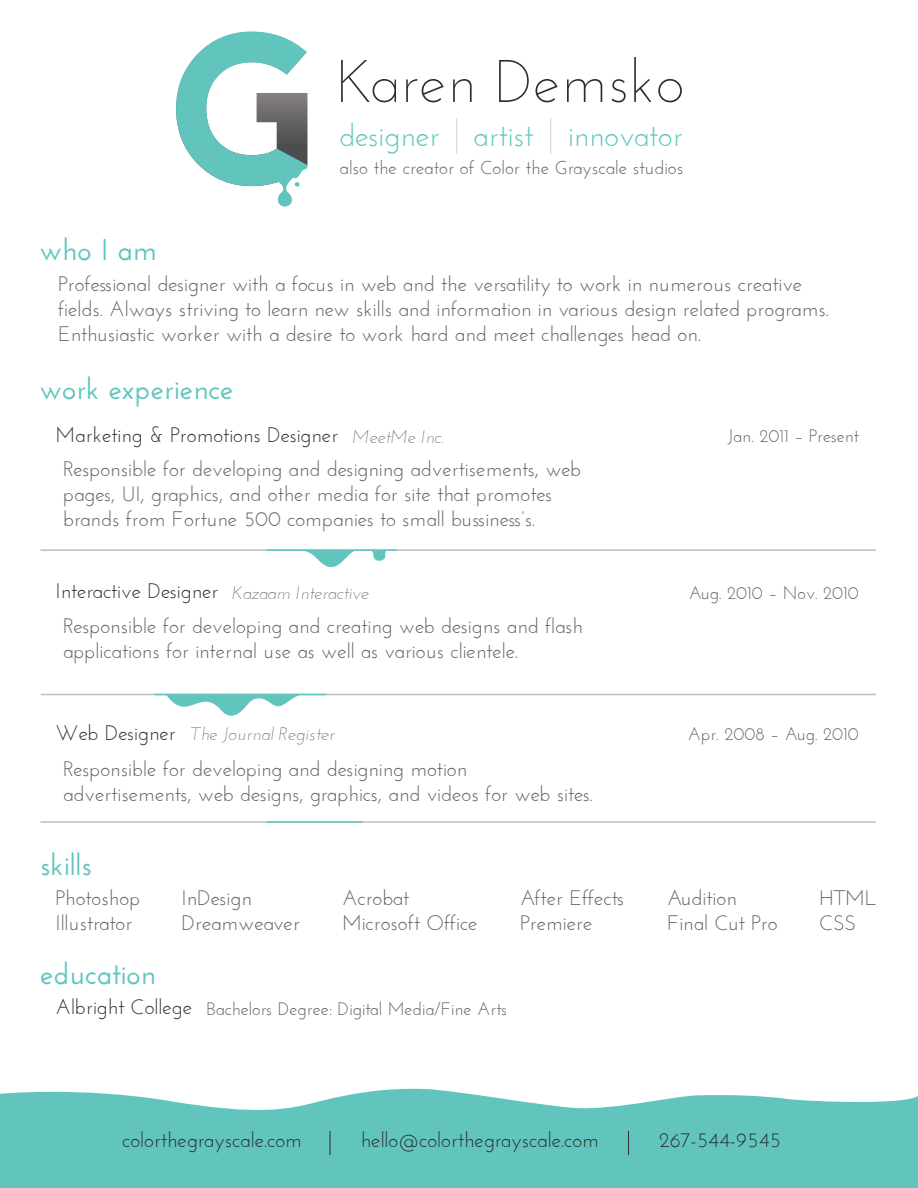
<style>
.page{position:relative;width:918px;height:1188px;background:#fff}
.page>*{position:absolute;margin:0;border:0;box-sizing:border-box;transform-origin:0 0}
.t1{font:300 60px "Josefin Sans";color:#2c2d2d}
.t2{font:30.9px "Josefin Sans";color:#61c5be}
.t3{font:600 30px "Josefin Sans";color:#61c5be}
.t4{font:21px/25.2px "Josefin Sans";color:#606161}
.t5{font:21px "Josefin Sans";color:#2c2e2c}
.t6{font:18.9px "Josefin Sans";color:#606161}
.t7{font:18px "Josefin Sans";color:#606161}
.t8{font:italic 300 18px "Josefin Sans";color:#606161}
.s1{font-weight:300;font-style:italic;font-size:18px;color:#606161}
.s2{font-weight:400;font-style:normal;font-size:21px;color:#2c2e2c}
</style>
<div class="page">
<hr style="left:40px;top:549px;width:836px;height:2px;background:#bfbebe">
<hr style="left:41px;top:694px;width:835px;height:1px;background:#bfbebe">
<hr style="left:41px;top:821px;width:835px;height:2px;background:#bfbebe">
<hr style="left:154px;top:694px;width:172px;height:1px;background:#61c5be">
<hr style="left:267px;top:549px;width:130px;height:2px;background:#61c5be">
<hr style="left:267px;top:821px;width:95px;height:2px;background:#61c5be">
<svg style="left:295px;top:549px;width:62px;height:19px"></svg>
<svg style="left:368px;top:549px;width:24px;height:12px"></svg>
<svg style="left:166px;top:693px;width:138px;height:23px"></svg>
<svg style="left:0;top:1088px;width:918px;height:100px;background:#72cbc5"></svg>
<svg style="left:330px;top:1131px;width:1px;height:24px"></svg>
<svg style="left:628px;top:1131px;width:1px;height:24px"></svg>
<hr style="left:456px;top:118px;width:1px;height:36px;background:#cccfd0">
<hr style="left:550px;top:118px;width:1px;height:36px;background:#cccfd0">
<svg style="left:176px;top:32px;width:132px;height:175px"></svg>
<h1 class="t1" style="left:337px;top:44px;width:349px">Karen Demsko</h1>
<h3 class="t3" style="left:39px;top:231px;width:119px">who I am</h3>
<h2 class="t2" style="left:339px;top:116px;width:345px">designer artist innovator</h2>
<p class="t6" style="left:340px;top:155px;width:345px">also the creator of Color the Grayscale studios</p>
<p class="t4" style="left:58px;top:271px;width:772px">Professional designer with a focus in web and the versatility to work in numerous creative fields. Always striving to learn new skills and information in various design related programs.<br>Enthusiastic worker with a desire to work hard and meet challenges head on.</p>
<h3 class="t3" style="left:39px;top:371px;width:196px">work experience</h3>
<p class="t5" style="left:56px;top:422px;width:390px">Marketing &amp; Promotions Designer <span class="s1">MeetMe Inc.</span></p>
<p class="t7" style="left:728px;top:425px;width:133px">Jan. 2011 – Present</p>
<p class="t4" style="left:63px;top:455px;width:520px">Responsible for developing and designing advertisements, web pages, UI, graphics, and other media for site that promotes brands from Fortune 500 companies to small bussiness’s.</p>
<p class="t5" style="left:56px;top:578px;width:315px">Interactive Designer <span class="s1">Kazaam Interactive</span></p>
<p class="t7" style="left:689px;top:581px;width:172px">Aug. 2010 – Nov. 2010</p>
<p class="t4" style="left:63px;top:613px;width:521px">Responsible for developing and creating web designs and flash applications for internal use as well as various clientele.</p>
<p class="t8" style="left:56px;top:723px;width:281px"><span class="s2">Web Designer</span> The Journal Register</p>
<p class="t7" style="left:688px;top:722px;width:173px">Apr. 2008 – Aug. 2010</p>
<p class="t4" style="left:63px;top:755px;width:531px">Responsible for developing and designing motion advertisements, web designs, graphics, and videos for web sites.</p>
<h3 class="t3" style="left:40px;top:846px;width:53px">skills</h3>
<p class="t4" style="left:56px;top:884px;width:86px">Photoshop<br>Illustrator</p>
<p class="t4" style="left:520px;top:884px;width:106px">After Effects<br>Premiere</p>
<p class="t4" style="left:182px;top:884px;width:120px">InDesign<br>Dreamweaver</p>
<p class="t4" style="left:342px;top:884px;width:137px">Acrobat<br>Microsoft Office</p>
<h3 class="t3" style="left:40px;top:956px;width:117px">education</h3>
<p class="t5" style="left:56px;top:994px;width:138px">Albright College</p>
<p class="t7" style="left:207px;top:997px;width:302px">Bachelors Degree: Digital Media/Fine Arts</p>
<p class="t4" style="left:667px;top:884px;width:112px">Audition<br>Final Cut Pro</p>
<p class="t4" style="left:819px;top:884px;width:60px">HTML<br>CSS</p>
<p class="t5" style="left:122px;top:1127px;width:181px">colorthegrayscale.com</p>
<p class="t5" style="left:361px;top:1127px;width:240px">hello@colorthegrayscale.com</p>
<p class="t5" style="left:659px;top:1127px;width:123px">267-544-9545</p>
</div>
